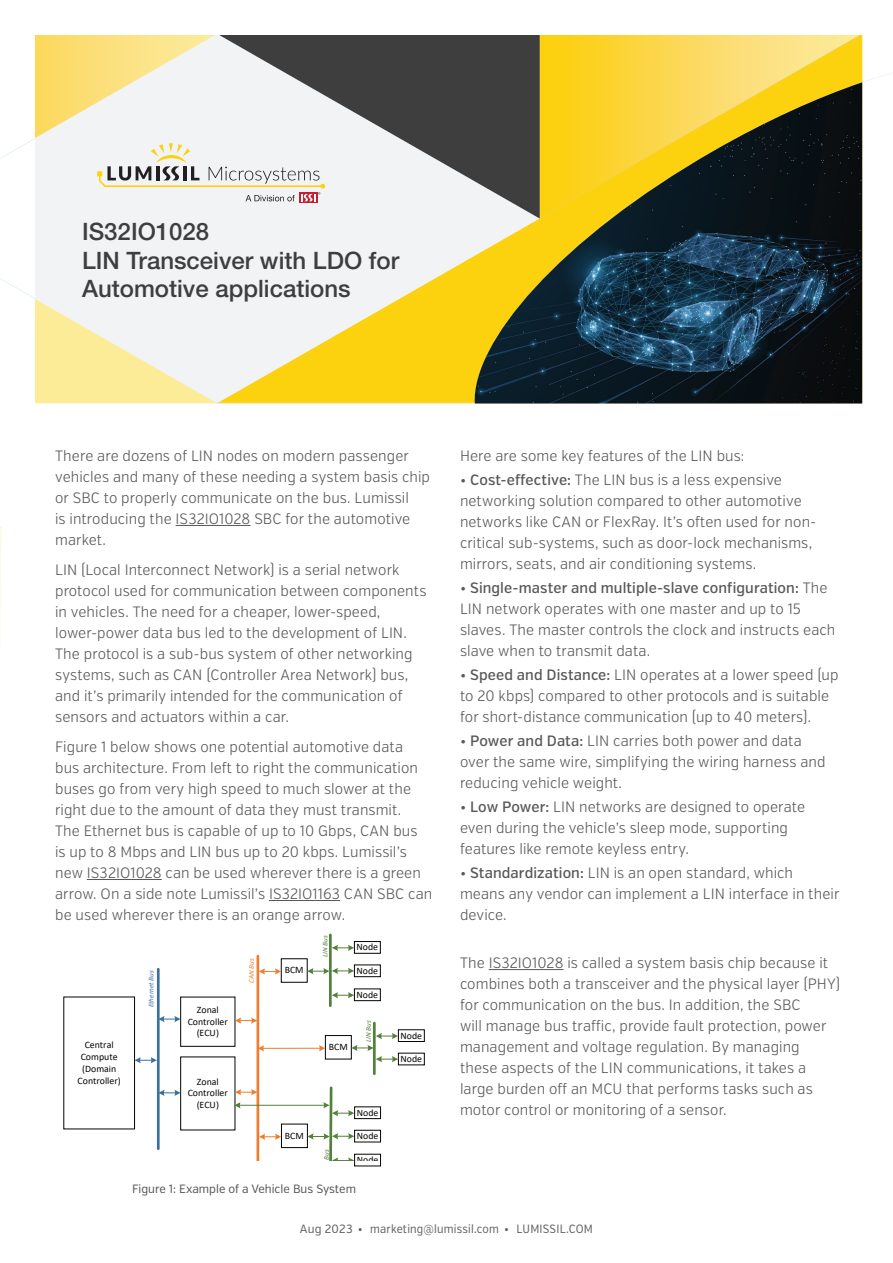
<style>
.page{position:relative;width:893px;height:1263px;background:#fff}
.page>*{position:absolute;margin:0;border:0;box-sizing:border-box;transform-origin:0 0}
.t1{font:500 24px/28.8px "Helvetica Neue LT Std";color:#3e3e3f}
.t2{font:300 15px/21px "Verb Cond";letter-spacing:.005em;color:#57585a}
.t3{font:12px "Verb Cond";letter-spacing:.015em;color:#636366}
.t4{font:12px "Verb Cond";color:#57585a}
.t5{font:9.75px/11.9px "Calibri";color:#040503;text-align:center}
.t6{font:italic 7.2px "Calibri";color:#52813a}
.t7{font:italic 7.2px "Calibri";letter-spacing:-.01em;color:#4871b8}
.t8{font:italic 7.2px "Calibri";color:#ee7d2f}
.s1{font-weight:500}
</style>
<div class="page">
<div style="left:35px;top:201px;width:182px;height:98px;background:#f2f3f4"></div>
<svg style="left:217px;top:35px;width:645px;height:264px;fill:#f2f3f4"></svg>
<svg style="left:217px;top:35px;width:323px;height:184px;fill:#3e3e3f"></svg>
<svg style="left:0;top:299px;width:862px;height:242px"></svg>
<div style="left:2px;top:404px;width:891px;height:859px;background:#fff"></div>
<img style="left:471px;top:82px;width:391px;height:321px">
<hr style="left:176px;top:525px;width:74px;height:1px;background:#57585a">
<hr style="left:87px;top:879px;width:75px;height:1px;background:#57585a">
<hr style="left:269px;top:900px;width:71px;height:1px;background:#57585a">
<svg style="left:299px;top:201px;width:19px;height:2px"></svg>
<svg style="left:0;top:35px;width:325px;height:166px"></svg>
<hr style="left:489px;top:969px;width:75px;height:1px;background:#57585a">
<div style="left:63px;top:997px;width:72px;height:132px;border:1px solid #040503"></div>
<div style="left:180px;top:997px;width:55px;height:50px;border:1px solid #040503"></div>
<div style="left:354px;top:964px;width:27px;height:13px;border:1px solid #040503"></div>
<div style="left:354px;top:988px;width:27px;height:13px;border:1px solid #040503"></div>
<svg style="left:160px;top:1016px;width:21px;height:6px"></svg>
<hr style="left:157px;top:969px;width:3px;height:180px;background:#3c719d">
<svg style="left:135px;top:1057px;width:22px;height:6px"></svg>
<svg style="left:159px;top:1090px;width:22px;height:6px"></svg>
<hr style="left:257px;top:956px;width:2px;height:205px;background:#ee7d2f">
<svg style="left:235px;top:1017px;width:22px;height:7px"></svg>
<svg style="left:235px;top:1089px;width:22px;height:6px"></svg>
<hr style="left:329px;top:935px;width:3px;height:71px;background:#52813a">
<svg style="left:259px;top:968px;width:22px;height:6px"></svg>
<svg style="left:307px;top:968px;width:47px;height:6px"></svg>
<svg style="left:332px;top:992px;width:22px;height:6px"></svg>
<div style="left:354px;top:941px;width:27px;height:13px;border:1px solid #040503"></div>
<svg style="left:332px;top:945px;width:22px;height:6px"></svg>
<div style="left:281px;top:1124px;width:27px;height:24px;border:1px solid #040503"></div>
<div style="left:354px;top:1130px;width:27px;height:12px;border:1px solid #040503"></div>
<div style="left:354px;top:1154px;width:27px;height:12px;border:1px solid #040503"></div>
<svg style="left:259px;top:1133px;width:22px;height:7px"></svg>
<div style="left:354px;top:1106px;width:27px;height:13px;border:1px solid #040503"></div>
<hr style="left:239px;top:1105px;width:86px;height:1px;background:#52813a">
<svg style="left:234px;top:1102px;width:7px;height:6px"></svg>
<svg style="left:307px;top:1086px;width:47px;height:75px"></svg>
<div style="left:325px;top:1035px;width:27px;height:24px;border:1px solid #040503"></div>
<div style="left:398px;top:1053px;width:27px;height:12px;border:1px solid #040503"></div>
<hr style="left:373px;top:1023px;width:3px;height:51px;background:#52813a">
<hr style="left:263px;top:1048px;width:57px;height:1px;background:#ee7d2f">
<svg style="left:259px;top:1045px;width:5px;height:6px"></svg>
<svg style="left:319px;top:1045px;width:6px;height:6px"></svg>
<svg style="left:351px;top:1045px;width:47px;height:17px"></svg>
<div style="left:398px;top:1029px;width:27px;height:13px;border:1px solid #040503"></div>
<svg style="left:376px;top:1033px;width:22px;height:6px"></svg>
<h1 class="t1" style="left:82px;top:216px;width:319px">IS32IO1028<br>LIN Transceiver with LDO for<br>Automotive applications</h1>
<p class="t2" style="left:55px;top:445px;width:376px">There are dozens of LIN nodes on modern passenger vehicles and many of these needing a system basis chip or SBC to properly communicate on the bus. Lumissil<br>is introducing the IS32IO1028 SBC for the automotive market.</p>
<p class="t2" style="left:55px;top:559px;width:373px">LIN (Local Interconnect Network) is a serial network protocol used for communication between components in vehicles. The need for a cheaper, lower-speed, lower-power data bus led to the development of LIN.<br>The protocol is a sub-bus system of other networking systems, such as CAN (Controller Area Network) bus, and it’s primarily intended for the communication of sensors and actuators within a car.</p>
<p class="t2" style="left:55px;top:736px;width:379px">Figure 1 below shows one potential automotive data<br>bus architecture. From left to right the communication buses go from very high speed to much slower at the right due to the amount of data they must transmit.<br>The Ethernet bus is capable of up to 10 Gbps, CAN bus<br>is up to 8 Mbps and LIN bus up to 20 kbps. Lumissil’s new IS32IO1028 can be used wherever there is a green arrow. On a side note Lumissil’s IS32IO1163 CAN SBC can be used wherever there is an orange arrow.</p>
<p class="t5" style="left:78px;top:1039px;width:45px">Central<br>Compute (Domain<br>Controller)</p>
<p class="t7" style="left:146px;top:1007px;width:38px;rotate:-90deg">Ethernet Bus</p>
<p class="t5" style="left:188px;top:1003px;width:42px">Zonal<br>Controller (ECU)</p>
<p class="t5" style="left:188px;top:1075px;width:42px">Zonal<br>Controller (ECU)</p>
<p class="t8" style="left:247px;top:983px;width:26px;rotate:-90deg">CAN Bus</p>
<p class="t6" style="left:320px;top:957px;width:23px;rotate:-90deg">LIN Bus</p>
<p class="t5" style="left:357px;top:941px;width:23px">Node</p>
<p class="t5" style="left:285px;top:964px;width:20px">BCM</p>
<p class="t5" style="left:357px;top:964px;width:23px">Node</p>
<p class="t5" style="left:357px;top:988px;width:23px">Node</p>
<p class="t5" style="left:329px;top:1041px;width:20px">BCM</p>
<p class="t6" style="left:364px;top:1041px;width:23px;rotate:-90deg">LIN Bus</p>
<p class="t5" style="left:357px;top:1106px;width:23px">Node</p>
<p class="t5" style="left:285px;top:1129px;width:20px">BCM</p>
<p class="t5" style="left:357px;top:1130px;width:23px">Node</p>
<p class="t5" style="left:357px;top:1153px;width:23px">Node</p>
<p class="t6" style="left:321px;top:1171px;width:23px;rotate:-90deg">LIN Bus</p>
<p class="t4" style="left:132px;top:1181px;width:225px">Figure 1: Example of a Vehicle Bus System</p>
<p class="t5" style="left:401px;top:1029px;width:23px">Node</p>
<p class="t5" style="left:401px;top:1052px;width:23px">Node</p>
<p class="t2" style="left:460px;top:445px;width:286px">Here are some key features of the LIN bus:</p>
<p class="t2" style="left:460px;top:469px;width:358px">• <span class="s1">Cost-effective:</span> The LIN bus is a less expensive networking solution compared to other automotive networks like CAN or FlexRay. It’s often used for non&shy;critical sub-systems, such as door-lock mechanisms, mirrors, seats, and air conditioning systems.</p>
<p class="t2" style="left:460px;top:577px;width:377px">• <span class="s1">Single-master and multiple-slave configuration:</span> The LIN network operates with one master and up to 15 slaves. The master controls the clock and instructs each slave when to transmit data.</p>
<p class="t2" style="left:460px;top:664px;width:380px">• <span class="s1">Speed and Distance:</span> LIN operates at a lower speed (up to 20 kbps) compared to other protocols and is suitable for short-distance communication (up to 40 meters).</p>
<p class="t2" style="left:460px;top:730px;width:367px">• <span class="s1">Power and Data:</span> LIN carries both power and data over the same wire, simplifying the wiring harness and reducing vehicle weight.</p>
<p class="t2" style="left:460px;top:796px;width:347px">• <span class="s1">Low Power:</span> LIN networks are designed to operate even during the vehicle’s sleep mode, supporting features like remote keyless entry.</p>
<p class="t2" style="left:460px;top:862px;width:381px">• <span class="s1">Standardization:</span> LIN is an open standard, which means any vendor can implement a LIN interface in their device.</p>
<p class="t2" style="left:460px;top:952px;width:382px">The IS32IO1028 is called a system basis chip because it combines both a transceiver and the physical layer (PHY) for communication on the bus. In addition, the SBC<br>will manage bus traffic, provide fault protection, power management and voltage regulation. By managing these aspects of the LIN communications, it takes a large burden off an MCU that performs tasks such as motor control or monitoring of a sensor.</p>
<p class="t3" style="left:300px;top:1222px;width:295px">Aug 2023 • marketing@lumissil.com • LUMISSIL.COM</p>
</div>
